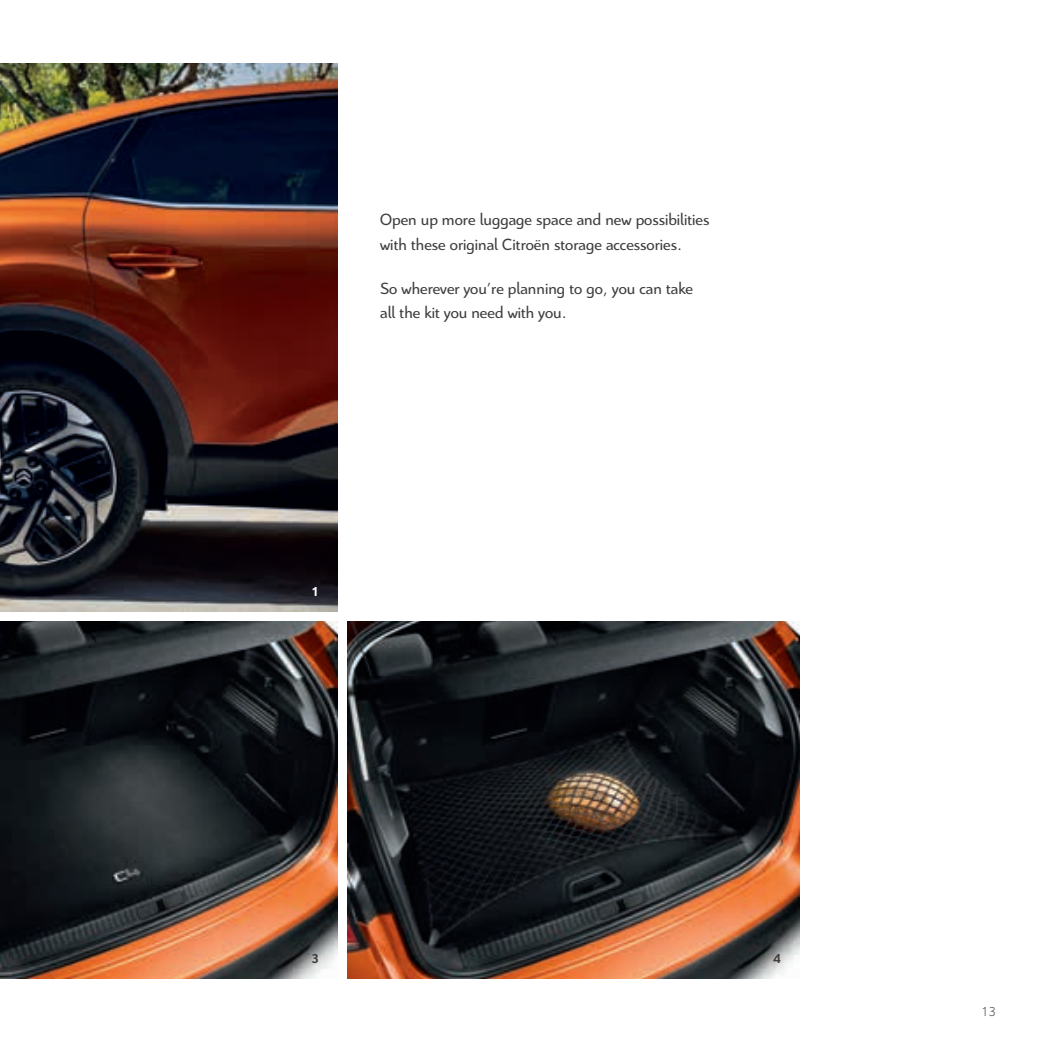
<style>
.page{position:relative;width:1042px;height:1042px;background:#fff}
.page>*{position:absolute;margin:0;border:0;box-sizing:border-box;transform-origin:0 0}
.t1{font:17.5px/24.5px "Citroen";color:#3e3e3f}
.t2{font:300 14px "Citroen";color:#231f20}
.t3{font:700 14px "Citroen";color:#3e3e3f}
.t4{font:700 14px "Citroen";color:#fff}
</style>
<div class="page">
<img style="left:0;top:622px;width:337px;height:357px">
<img style="left:347px;top:622px;width:452px;height:357px">
<img style="left:0;top:63px;width:337px;height:549px">
<p class="t1" style="left:380px;top:206px;width:331px">Open up more luggage space and new possibilities with these original Citroën storage accessories.</p>
<p class="t1" style="left:380px;top:275px;width:314px">So wherever you’re planning to go, you can take all the kit you need with you.</p>
<p class="t4" style="left:311px;top:582px;width:9px">1</p>
<p class="t3" style="left:311px;top:949px;width:9px">3</p>
<p class="t3" style="left:773px;top:949px;width:9px">4</p>
<p class="t2" style="left:981px;top:1001px;width:16px">13</p>
</div>
